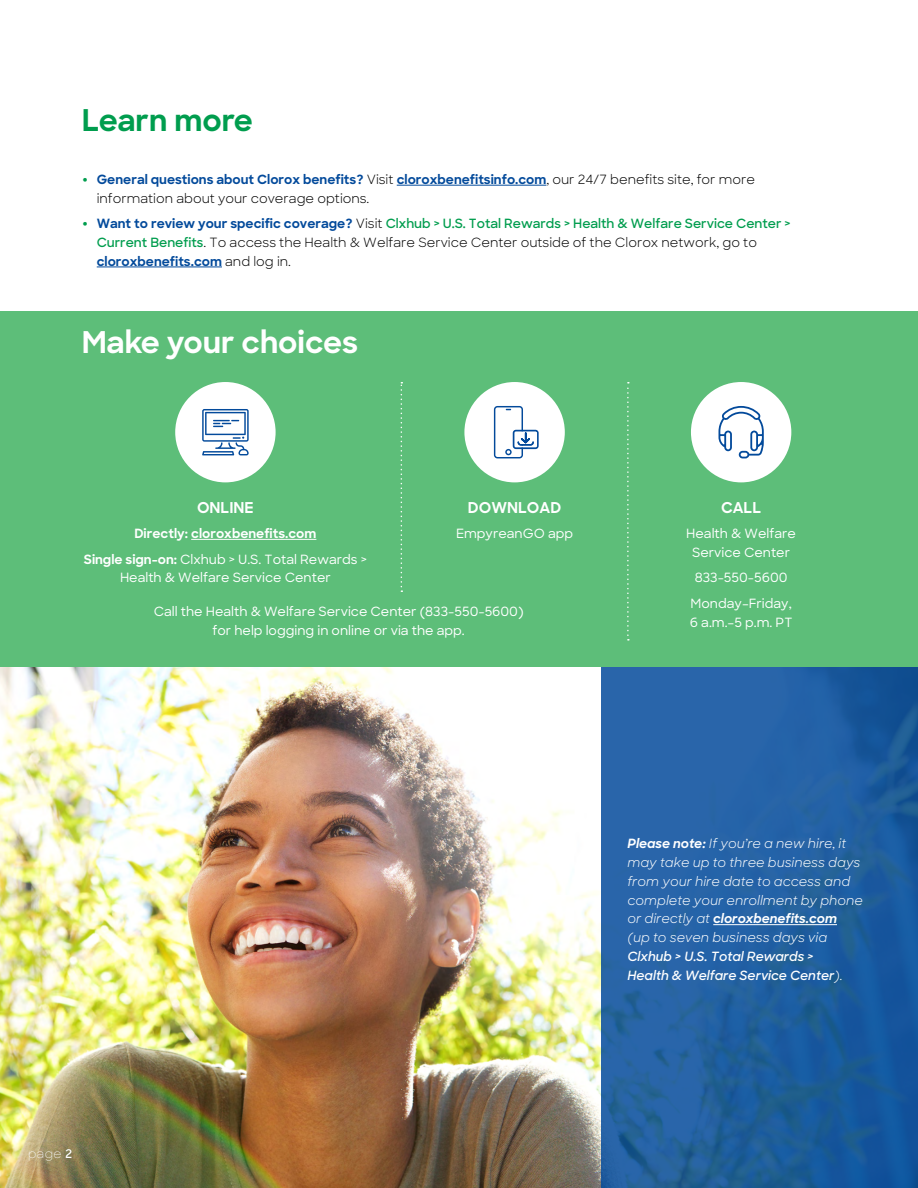
<style>
.page{position:relative;width:918px;height:1188px;background:#fff}
.page>*{position:absolute;margin:0;border:0;box-sizing:border-box;transform-origin:0 0}
.t1{font:700 30px "Sharp Sans";color:#fff}
.t2{font:700 30px "Sharp Sans";color:#009d4e}
.t3{font:700 15px "Sharp Sans";color:#fff}
.t4{font:12.75px/18.8px "Sharp Sans";color:#000101}
.t5{font:500 12.75px/18.8px "Sharp Sans";color:#fff;text-align:center}
.t6{font:italic 12.75px/18.8px "Sharp Sans";color:#fff}
.t7{font:700 12.75px/25.5px "Sharp Sans";color:#fff;text-align:center}
.t8{font:italic 600 12.75px/18.8px "Sharp Sans";color:#fff}
.t9{font:300 12px "Sharp Sans";color:#fff}
.s1{font-weight:700;font-size:16.5px;color:#009d4e}
.s2{font-weight:700;color:#034a9b}
.s3{font-weight:600;color:#009d4e}
.s4{font-weight:500}
.s5{font-weight:600}
.s6{font-weight:700}
.s7{font-weight:400}
</style>
<div class="page">
<img style="left:0;top:666px;width:602px;height:522px">
<hr style="left:397px;top:185px;width:149px;height:1px;background:#034a9b">
<hr style="left:97px;top:267px;width:125px;height:1px;background:#034a9b">
<svg style="left:602px;top:666px;width:316px;height:522px;background:#215fa1"></svg>
<hr style="left:713px;top:924px;width:124px;height:1px;background:#fff">
<div style="left:0;top:311px;width:918px;height:355px;background:#5dbe79"></div>
<div style="left:691px;top:382px;width:100px;height:100px;background:#fff;border-radius:50%"></div>
<svg style="left:719px;top:406px;width:45px;height:52px"></svg>
<hr style="left:191px;top:539px;width:125px;height:1px;background:#fff">
<div style="left:175px;top:382px;width:101px;height:100px;background:#fff;border-radius:50%"></div>
<svg style="left:202px;top:409px;width:47px;height:46px"></svg>
<div style="left:464px;top:382px;width:101px;height:100px;background:#fff;border-radius:50%"></div>
<svg style="left:494px;top:406px;width:45px;height:52px"></svg>
<svg style="left:401px;top:382px;width:1px;height:210px"></svg>
<svg style="left:627px;top:382px;width:2px;height:259px"></svg>
<h1 class="t2" style="left:82px;top:97px;width:173px">Learn more</h1>
<p class="t4" style="left:97px;top:169px;width:660px;text-indent:-15px"><span class="s1">•</span> <span class="s2">General questions about Clorox benefits?</span> Visit <span class="s2">cloroxbenefitsinfo.com</span>, our 24/7 benefits site, for more information about your coverage options.</p>
<p class="t4" style="left:97px;top:214px;width:695px;text-indent:-15px"><span class="s1">•</span> <span class="s2">Want to review your specific coverage?</span> Visit <span class="s3">Clxhub &gt; U.S. Total Rewards &gt; Health &amp; Welfare Service Center &gt;<br>Current Benefits</span>. To access the Health &amp; Welfare Service Center outside of the Clorox network, go to <span class="s2">cloroxbenefits.com</span> and log in.</p>
<h1 class="t1" style="left:82px;top:320px;width:278px">Make your choices</h1>
<p class="t3" style="left:197px;top:496px;width:58px">ONLINE</p>
<p class="t7" style="left:84px;top:520px;width:285px">Directly: cloroxbenefits.com<br>Single sign-on: <span class="s4">Clxhub &gt; U.S. Total Rewards &gt;</span></p>
<p class="t5" style="left:120px;top:568px;width:212px">Health &amp; Welfare Service Center</p>
<p class="t3" style="left:468px;top:496px;width:95px">DOWNLOAD</p>
<p class="t5" style="left:456px;top:524px;width:119px">EmpyreanGO app</p>
<p class="t5" style="left:154px;top:601px;width:371px">Call the Health &amp; Welfare Service Center (833-550-5600) for help logging in online or via the app.</p>
<p class="t3" style="left:721px;top:496px;width:42px">CALL</p>
<p class="t5" style="left:686px;top:524px;width:111px">Health &amp; Welfare<br>Service Center</p>
<p class="t5" style="left:691px;top:564px;width:103px;line-height:25.5px">833-550-5600<br>Monday–Friday,</p>
<p class="t5" style="left:690px;top:612px;width:104px">6 a.m.–5 p.m. PT</p>
<p class="t9" style="left:28px;top:1145px;width:46px">page <span class="s5">2</span></p>
<p class="t6" style="left:627px;top:834px;width:237px"><span class="s6">Please note:</span> If you’re a new hire, it may take up to three business days from your hire date to access and complete your enrollment by phone or directly at <span class="s6">cloroxbenefits.com<br></span>(up to seven business days via</p>
<p class="t8" style="left:627px;top:946px;width:217px">Clxhub &gt; U.S. Total Rewards &gt;<br>Health &amp; Welfare Service Center<span class="s7">).</span></p>
</div>
